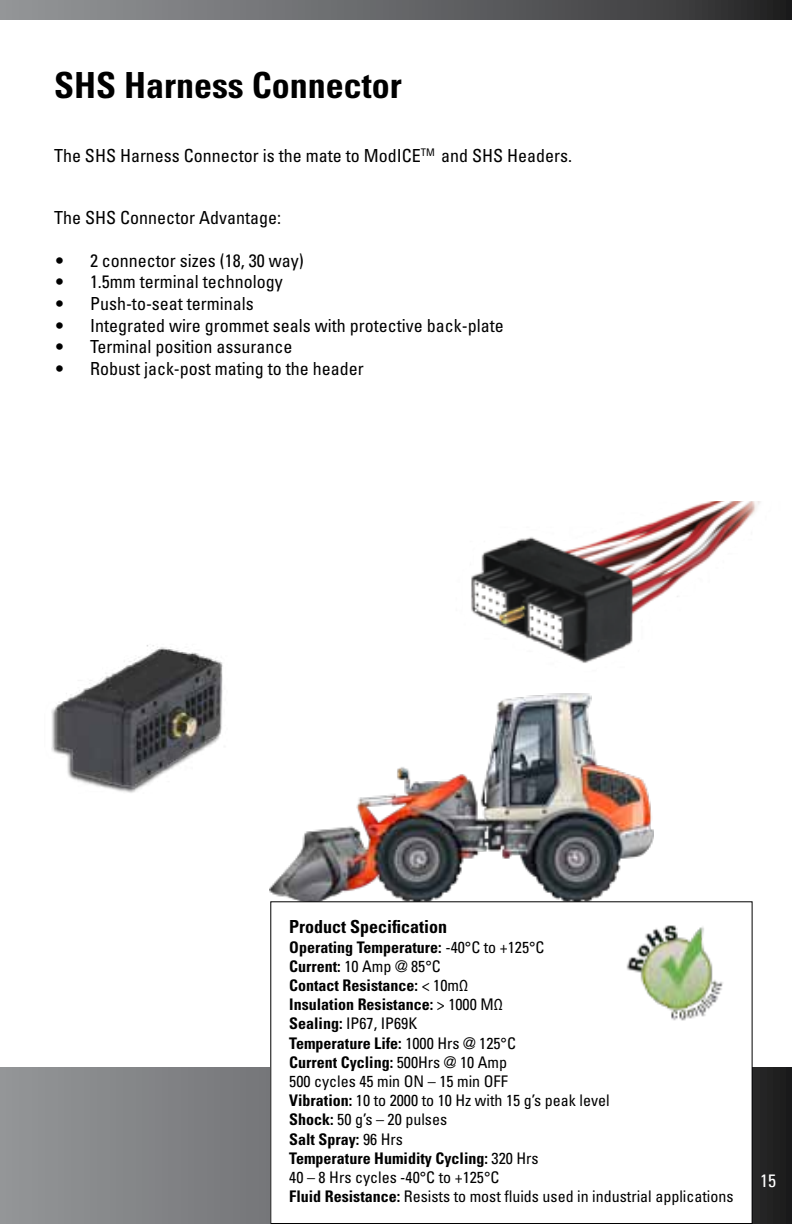
<style>
.page{position:relative;width:792px;height:1224px;background:#fff}
.page>*{position:absolute;margin:0;border:0;box-sizing:border-box;transform-origin:0 0}
.t1{font:700 condensed 36px "Univers LT Std";color:#000}
.t2{font:condensed 18px "Univers LT Std";color:#000}
.t3{font:700 condensed 18px "Univers LT Std";color:#000}
.t4{font:condensed 18px "Univers LT Std";color:#fff}
.t5{font:condensed 16px/19.2px "Univers LT Std";color:#000}
.s1{font-weight:300}
.s2{font-weight:700}
</style>
<div class="page">
<svg style="left:0;top:1067px;width:792px;height:157px;background:#78797b"></svg>
<svg style="left:0;top:0;width:792px;height:20px;background:#626365"></svg>
<img style="left:269px;top:693px;width:384px;height:208px">
<img style="left:471px;top:502px;width:289px;height:161px">
<img style="left:51px;top:645px;width:222px;height:157px">
<div style="left:271px;top:902px;width:481px;height:321px;background:#fff"></div>
<div style="left:270px;top:901px;width:483px;height:323px;border:1px solid #000"></div>
<img style="left:626px;top:925px;width:97px;height:96px">
<h1 class="t1" style="left:54px;top:63px;width:349px">SHS Harness Connector</h1>
<p class="t2" style="left:54px;top:144px;width:520px">The SHS Harness Connector is the mate to ModICE<sup>TM</sup> and SHS Headers.</p>
<p class="t2" style="left:54px;top:206px;width:228px">The SHS Connector Advantage:</p>
<p class="t2" style="left:54px;top:249px;width:251px"><span class="s1">•</span> 2 connector sizes (18, 30 way)</p>
<p class="t2" style="left:54px;top:271px;width:230px"><span class="s1">•</span> 1.5mm terminal technology</p>
<p class="t2" style="left:54px;top:292px;width:201px"><span class="s1">•</span> Push-to-seat terminals</p>
<p class="t2" style="left:54px;top:314px;width:451px"><span class="s1">•</span> Integrated wire grommet seals with protective back-plate</p>
<p class="t2" style="left:54px;top:335px;width:240px"><span class="s1">•</span> Terminal position assurance</p>
<p class="t2" style="left:54px;top:357px;width:311px"><span class="s1">•</span> Robust jack-post mating to the header</p>
<p class="t3" style="left:289px;top:916px;width:160px">Product Specification</p>
<p class="t5" style="left:289px;top:937px;width:446px"><span class="s2">Operating Temperature:</span> -40°C to +125°C<br><span class="s2">Current:</span> 10 Amp @ 85°C<br><span class="s2">Contact Resistance:</span> &lt; 10mΩ<br><span class="s2">Insulation Resistance:</span> &gt; 1000 MΩ<br><span class="s2">Sealing:</span> IP67, IP69K<br><span class="s2">Temperature Life:</span> 1000 Hrs @ 125°C<br><span class="s2">Current Cycling:</span> 500Hrs @ 10 Amp<br>500 cycles 45 min ON – 15 min OFF<br><span class="s2">Vibration:</span> 10 to 2000 to 10 Hz with 15 g’s peak level<br><span class="s2">Shock:</span> 50 g’s – 20 pulses<br><span class="s2">Salt Spray:</span> 96 Hrs<br><span class="s2">Temperature Humidity Cycling:</span> 320 Hrs<br>40 – 8 Hrs cycles -40°C to +125°C<br><span class="s2">Fluid Resistance:</span> Resists to most fluids used in industrial applications</p>
<p class="t4" style="left:760px;top:1169px;width:17px">15</p>
</div>
